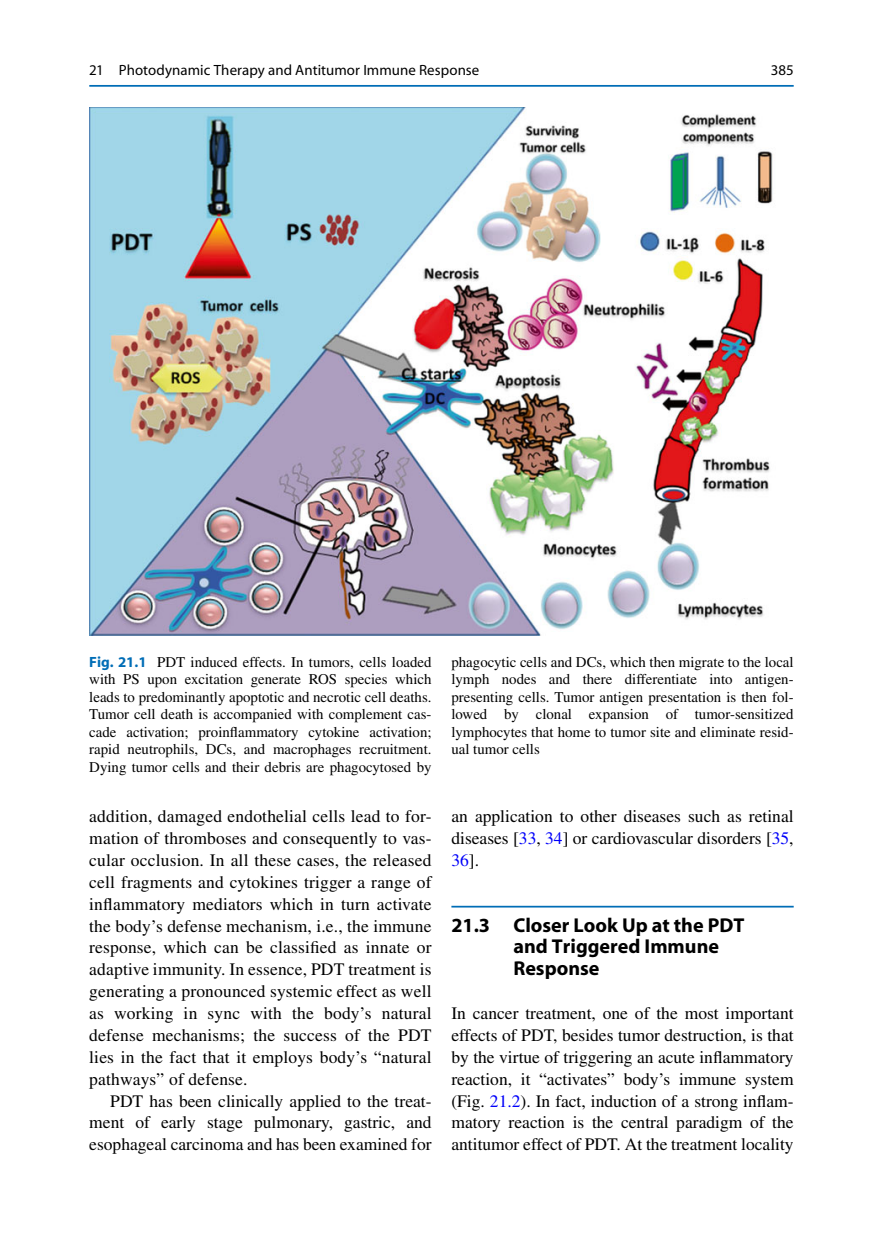
<style>
.page{position:relative;width:883px;height:1260px;background:#fff}
.page>*{position:absolute;margin:0;border:0;box-sizing:border-box;transform-origin:0 0}
.t1{font:700 20.12px/21.9px "Yddlvm Myriad";color:#000}
.t2{font:17.5px/21.9px "Xhgmbq Times";color:#000;text-align:justify}
.t3{font:14.88px/17.5px "Xhgmbq Times";color:#000;text-align:justify}
.t4{font:14.88px "Cjwwsq Myriad";letter-spacing:.005em;color:#000}
.s1{font-family:"Yddlvm Myriad";font-weight:700;color:#006db6}
.s2{color:#0000fa}
</style>
<div class="page">
<hr style="left:451px;top:906px;width:343px;height:2px;background:#006db6">
<img style="left:89px;top:107px;width:684px;height:528px">
<hr style="left:89px;top:85px;width:705px;height:2px;background:#006db6">
<p class="t4" style="left:89px;top:64px;width:392px">21 Photodynamic Therapy and Antitumor Immune Response</p>
<p class="t4" style="left:771px;top:64px;width:24px">385</p>
<p class="t3" style="left:89px;top:654px;width:344px"><span class="s1">Fig. 21.1</span> PDT induced effects. In tumors, cells loaded with PS upon excitation generate ROS species which leads to predominantly apoptotic and necrotic cell deaths.<br>Tumor cell death is accompanied with complement cas&shy;cade activation; proinflammatory cytokine activation; rapid neutrophils, DCs, and macrophages recruitment.<br>Dying tumor cells and their debris are phagocytosed by</p>
<p class="t3" style="left:451px;top:654px;width:344px">phagocytic cells and DCs, which then migrate to the local lymph nodes and there differentiate into antigen&shy;presenting cells. Tumor antigen presentation is then fol&shy;lowed by clonal expansion of tumor- sensitized lymphocytes that home to tumor site and eliminate resid&shy;ual tumor cells</p>
<p class="t2" style="left:89px;top:807px;width:344px">addition, damaged endothelial cells lead to for&shy;mation of thromboses and consequently to vas&shy;cular occlusion. In all these cases, the released cell fragments and cytokines trigger a range of inflammatory mediators which in turn activate the body’s defense mechanism, i.e., the immune response, which can be classified as innate or adaptive immunity. In essence, PDT treatment is generating a pronounced systemic effect as well as working in sync with the body’s natural defense mechanisms; the success of the PDT lies in the fact that it employs body’s “natural pathways” of defense.</p>
<p class="t2" style="left:89px;top:1091px;width:344px;text-indent:21px">PDT has been clinically applied to the treat&shy;ment of early stage pulmonary, gastric, and esophageal carcinoma and has been examined for</p>
<p class="t2" style="left:451px;top:807px;width:344px">an application to other diseases such as retinal diseases [ <span class="s2">33</span> , <span class="s2">34</span> ] or cardiovascular disorders [ <span class="s2">35</span> , <span class="s2">36</span> ].</p>
<p class="t1" style="left:513px;top:916px;width:233px;text-indent:-62px">21.3 Closer Look Up at the PDT and Triggered Immune<br>Response</p>
<p class="t2" style="left:451px;top:1004px;width:344px">In cancer treatment, one of the most important effects of PDT, besides tumor destruction, is that by the virtue of triggering an acute inflammatory reaction, it “activates” body’s immune system (Fig. <span class="s2">21.2</span> ). In fact, induction of a strong inflam&shy;matory reaction is the central paradigm of the antitumor effect of PDT. At the treatment locality</p>
</div>
